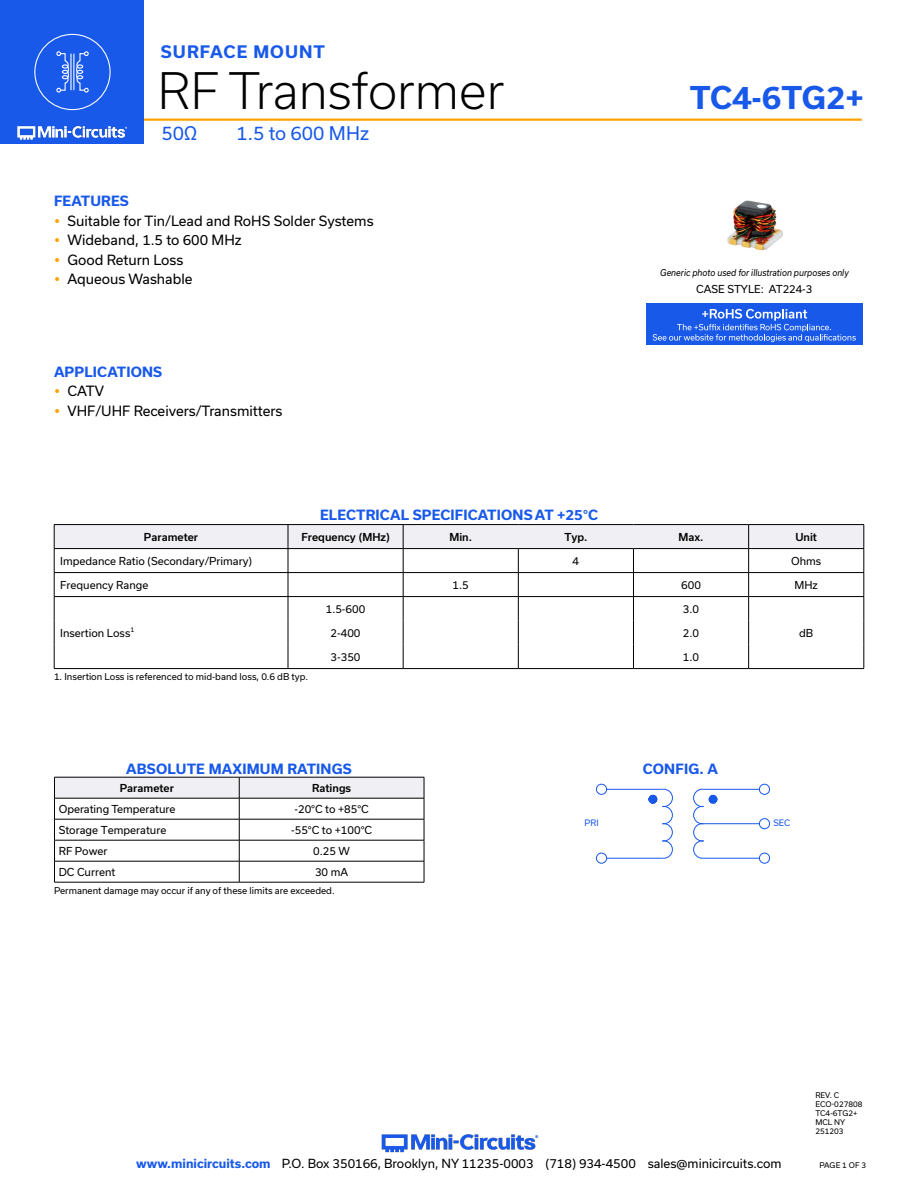
<style>
.page{position:relative;width:918px;height:1188px;background:#fff}
.page>*{position:absolute;margin:0;border:0;box-sizing:border-box;transform-origin:0 0}
.t1{font:300 48px "Usual";color:#000}
.t2{font:700 30px "Usual";color:#1859ea}
.t3{font:18px "Usual";color:#1859ea}
.t4{font:700 16.5px "Usual";letter-spacing:.065em;color:#1859ea}
.t5{font:13.5px "Usual";color:#000}
.Blue_Headers{font:700 13.5px "Usual";letter-spacing:.015em;color:#1859ea}
.t6{font:12px "Usual";color:#000}
.Table_Body_Left_Justified{font:10.5px "Usual";color:#000}
.Table_Body_Center{font:10.5px "Usual";color:#000}
.Table_Header_Center{font:500 10.5px "Usual";color:#000}
.Case_style_text{font:10.5px "Usual";color:#000}
.Notes{font:9px "Usual";color:#000}
.Generic_photo_text{font:italic 9px "Usual";color:#000;scale:.9 1}
.t7{font:8.55px "Usual";color:#1859ea}
.Revision{font:7.5px "Usual";color:#000}
.s1{font-weight:700;color:#1859ea}
</style>
<div class="page">
<hr style="left:129px;top:118px;width:733px;height:3px;background:#ffa300">
<div style="left:0;top:0;width:144px;height:144px;background:#1859ea"></div>
<img style="left:17px;top:120px;width:128px;height:20px">
<div style="left:34px;top:34px;width:77px;height:76px;border:1px solid #fff;border-radius:50%"></div>
<svg style="left:56px;top:51px;width:13px;height:42px"></svg>
<svg style="left:76px;top:51px;width:13px;height:42px"></svg>
<hr style="left:70px;top:54px;width:2px;height:36px;background:#fff">
<hr style="left:73px;top:54px;width:1px;height:36px;background:#fff">
<img style="left:381px;top:1134px;width:158px;height:19px">
<svg style="left:54px;top:777px;width:371px;height:105px"></svg>
<hr style="left:54px;top:882px;width:185px;height:1px;background:#000">
<hr style="left:239px;top:882px;width:185px;height:1px;background:#000">
<hr style="left:54px;top:524px;width:234px;height:1px;background:#000">
<hr style="left:288px;top:524px;width:115px;height:1px;background:#000">
<hr style="left:403px;top:524px;width:115px;height:1px;background:#000">
<hr style="left:518px;top:524px;width:115px;height:1px;background:#000">
<hr style="left:633px;top:524px;width:116px;height:1px;background:#000">
<hr style="left:749px;top:524px;width:115px;height:1px;background:#000">
<hr style="left:54px;top:668px;width:234px;height:1px;background:#000">
<hr style="left:288px;top:668px;width:115px;height:1px;background:#000">
<hr style="left:403px;top:668px;width:115px;height:1px;background:#000">
<hr style="left:518px;top:668px;width:115px;height:1px;background:#000">
<hr style="left:633px;top:668px;width:116px;height:1px;background:#000">
<hr style="left:749px;top:668px;width:115px;height:1px;background:#000">
<svg style="left:54px;top:525px;width:811px;height:143px"></svg>
<hr style="left:54px;top:596px;width:234px;height:1px;background:#000">
<hr style="left:704px;top:858px;width:55px;height:1px;background:#1859ea">
<div style="left:759px;top:853px;width:11px;height:11px;border:1px solid #1859ea;border-radius:50%"></div>
<hr style="left:704px;top:789px;width:55px;height:1px;background:#1859ea">
<div style="left:759px;top:784px;width:11px;height:11px;border:1px solid #1859ea;border-radius:50%"></div>
<hr style="left:607px;top:858px;width:55px;height:1px;background:#1859ea">
<div style="left:596px;top:853px;width:11px;height:11px;border:1px solid #1859ea;border-radius:50%"></div>
<hr style="left:607px;top:789px;width:55px;height:1px;background:#1859ea">
<div style="left:596px;top:784px;width:11px;height:11px;border:1px solid #1859ea;border-radius:50%"></div>
<svg style="left:648px;top:788px;width:25px;height:71px"></svg>
<svg style="left:693px;top:788px;width:25px;height:71px"></svg>
<div style="left:759px;top:818px;width:11px;height:11px;border:1px solid #1859ea;border-radius:50%"></div>
<hr style="left:704px;top:823px;width:55px;height:1px;background:#1859ea">
<img style="left:727px;top:200px;width:56px;height:51px">
<div style="left:646px;top:303px;width:217px;height:42px;background:#1859ea"></div>
<svg style="left:653px;top:309px;width:203px;height:33px"></svg>
<p class="t4" style="left:161px;top:42px;width:166px">SURFACE MOUNT</p>
<h1 class="t1" style="left:158px;top:63px;width:348px">RF Transformer</h1>
<h3 class="t3" style="left:161px;top:123px;width:37px">50Ω</h3>
<h3 class="t3" style="left:237px;top:123px;width:134px">1.5 to 600 MHz</h3>
<p class="Blue_Headers" style="left:54px;top:193px;width:76px">FEATURES</p>
<p class="t5" style="left:68px;top:213px;width:308px">Suitable for Tin/Lead and RoHS Solder Systems</p>
<p class="t5" style="left:68px;top:232px;width:176px">Wideband, 1.5 to 600 MHz</p>
<p class="t5" style="left:68px;top:252px;width:117px">Good Return Loss</p>
<p class="t5" style="left:68px;top:271px;width:127px">Aqueous Washable</p>
<p class="Blue_Headers" style="left:54px;top:364px;width:110px">APPLICATIONS</p>
<p class="t5" style="left:68px;top:383px;width:38px">CATV</p>
<p class="t5" style="left:68px;top:403px;width:216px">VHF/UHF Receivers/Transmitters</p>
<p class="Blue_Headers" style="left:320px;top:507px;width:279px">ELECTRICAL SPECIFICATIONS AT +25°C</p>
<h2 class="t2" style="left:690px;top:80px;width:176px">TC4-6TG2+</h2>
<p class="Generic_photo_text" style="left:660px;top:268px;width:211px">Generic photo used for illustration purposes only</p>
<p class="Case_style_text" style="left:696px;top:283px;width:118px">CASE STYLE: AT224-3</p>
<p class="Table_Header_Center" style="left:144px;top:531px;width:56px">Parameter</p>
<p class="Table_Header_Center" style="left:301px;top:531px;width:90px">Frequency (MHz)</p>
<p class="Table_Header_Center" style="left:449px;top:531px;width:24px">Min.</p>
<p class="Table_Header_Center" style="left:564px;top:531px;width:25px">Typ.</p>
<p class="Table_Header_Center" style="left:679px;top:531px;width:26px">Max.</p>
<p class="Table_Header_Center" style="left:795px;top:531px;width:23px">Unit</p>
<p class="Table_Body_Left_Justified" style="left:60px;top:555px;width:194px">Impedance Ratio (Secondary/Primary)</p>
<p class="Table_Body_Center" style="left:573px;top:555px;width:8px">4</p>
<p class="Table_Body_Center" style="left:791px;top:555px;width:32px">Ohms</p>
<p class="Table_Body_Left_Justified" style="left:60px;top:579px;width:90px">Frequency Range</p>
<p class="Table_Body_Center" style="left:453px;top:579px;width:18px">1.5</p>
<p class="Table_Body_Center" style="left:681px;top:579px;width:21px">600</p>
<p class="Table_Body_Center" style="left:795px;top:579px;width:25px">MHz</p>
<p class="Table_Body_Left_Justified" style="left:60px;top:627px;width:76px">Insertion Loss<sup>1</sup></p>
<p class="Table_Body_Center" style="left:326px;top:603px;width:41px">1.5-600</p>
<p class="Table_Body_Center" style="left:683px;top:603px;width:18px">3.0</p>
<p class="Table_Body_Center" style="left:331px;top:627px;width:31px">2-400</p>
<p class="Table_Body_Center" style="left:683px;top:627px;width:18px">2.0</p>
<p class="Table_Body_Center" style="left:799px;top:627px;width:16px">dB</p>
<p class="Table_Body_Center" style="left:331px;top:651px;width:31px">3-350</p>
<p class="Table_Body_Center" style="left:683px;top:651px;width:18px">1.0</p>
<p class="Notes" style="left:54px;top:671px;width:255px">1. Insertion Loss is referenced to mid-band loss, 0.6 dB typ.</p>
<p class="Blue_Headers" style="left:126px;top:761px;width:227px">ABSOLUTE MAXIMUM RATINGS</p>
<p class="Table_Header_Center" style="left:120px;top:782px;width:56px">Parameter</p>
<p class="Table_Header_Center" style="left:312px;top:782px;width:41px">Ratings</p>
<p class="Table_Body_Left_Justified" style="left:59px;top:803px;width:118px">Operating Temperature</p>
<p class="Table_Body_Center" style="left:294px;top:803px;width:76px">-20°C to +85°C</p>
<p class="Table_Body_Left_Justified" style="left:59px;top:824px;width:109px">Storage Temperature</p>
<p class="Table_Body_Center" style="left:291px;top:824px;width:82px">-55°C to +100°C</p>
<p class="Table_Body_Left_Justified" style="left:59px;top:845px;width:50px">RF Power</p>
<p class="Table_Body_Center" style="left:313px;top:845px;width:38px">0.25 W</p>
<p class="Table_Body_Left_Justified" style="left:59px;top:866px;width:58px">DC Current</p>
<p class="Table_Body_Center" style="left:315px;top:866px;width:35px">30 mA</p>
<p class="Notes" style="left:54px;top:885px;width:282px">Permanent damage may occur if any of these limits are exceeded.</p>
<p class="Blue_Headers" style="left:643px;top:761px;width:76px">CONFIG. A</p>
<p class="t7" style="left:585px;top:818px;width:16px">PRI</p>
<p class="t7" style="left:773px;top:818px;width:18px">SEC</p>
<p class="Revision" style="left:815px;top:1090px;width:25px">REV. C</p>
<p class="Revision" style="left:815px;top:1099px;width:49px">ECO-027808</p>
<p class="Revision" style="left:815px;top:1108px;width:44px">TC4-6TG2+</p>
<p class="Revision" style="left:815px;top:1117px;width:31px">MCL NY</p>
<p class="Revision" style="left:815px;top:1126px;width:30px">251203</p>
<p class="t6" style="left:136px;top:1157px;width:647px"><span class="s1">www.minicircuits.com</span> P.O. Box 350166, Brooklyn, NY 11235-0003 (718) 934-4500 sales@minicircuits.com</p>
<p class="Revision" style="left:819px;top:1161px;width:48px">PAGE 1 OF 3</p>
</div>
